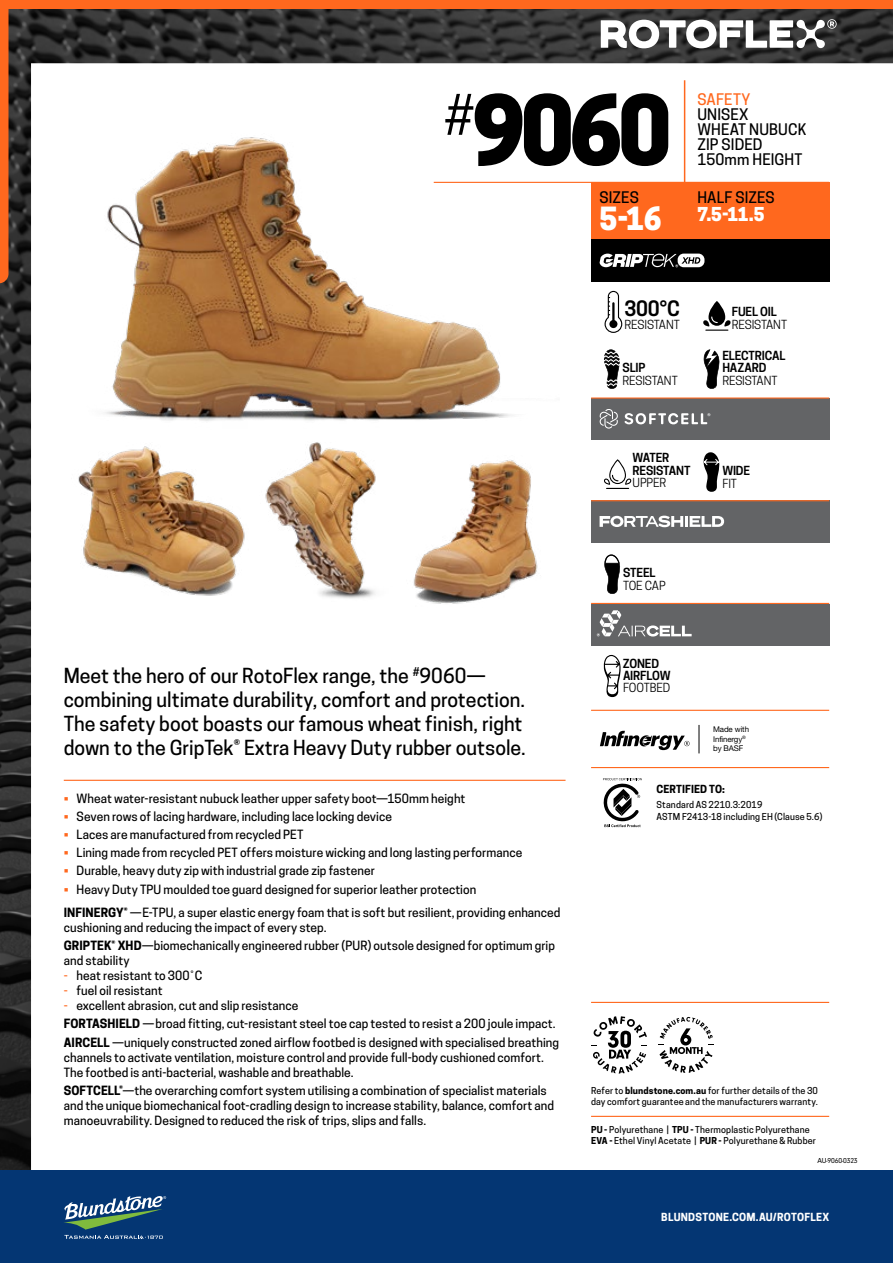
<style>
.page{position:relative;width:893px;height:1263px;background:#fff}
.page>*{position:absolute;margin:0;border:0;box-sizing:border-box;transform-origin:0 0}
.t1{font:800 90px "Cooper Hewitt";color:#000}
.t2{font:800 30px "Cooper Hewitt";color:#fff}
.t3{font:600 19.95px "Cooper Hewitt";color:#000}
.t4{font:500 19.5px/24px "Cooper Hewitt";color:#000}
.t5{font:800 18px "Cooper Hewitt";color:#fff}
.t6{font:500 15px/15px "Cooper Hewitt";letter-spacing:.01em;color:#000}
.t7{font:500 15px "Cooper Hewitt";letter-spacing:.015em;color:#ff681e}
.t8{font:500 12px/18.1px "Cooper Hewitt";letter-spacing:.005em;color:#000}
.t9{font:600 11.85px "Cooper Hewitt";letter-spacing:-.015em;color:#000}
.t10{font:11.85px "Cooper Hewitt";letter-spacing:-.015em;color:#000}
.t11{font:700 10.5px "Cooper Hewitt";letter-spacing:.02em;color:#fff}
.t12{font:700 10.5px "Cooper Hewitt";letter-spacing:.005em;color:#000}
.t13{font:500 9px/10.8px "Cooper Hewitt";letter-spacing:.015em;color:#000}
.t14{font:7.95px/9.3px "Helvetica Neue";letter-spacing:-.015em;color:#000}
.t15{font:7.5px "Neuzeit Gro";letter-spacing:-.025em;color:#000}
.s1{color:#ff681e}
.s2{font-weight:700}
</style>
<div class="page">
<img style="left:0;top:9px;width:893px;height:1161px">
<div style="left:0;top:0;width:893px;height:9px;background:#ff681e"></div>
<div style="left:0;top:1170px;width:893px;height:93px;background:#043673"></div>
<svg style="left:64px;top:1196px;width:102px;height:43px"></svg>
<svg style="left:601px;top:19px;width:236px;height:29px"></svg>
<div style="left:0;top:9px;width:9px;height:274px;background:#ff681e"></div>
<img style="left:6px;top:63px;width:554px;height:383px">
<img style="left:399px;top:445px;width:167px;height:162px">
<img style="left:207px;top:434px;width:215px;height:168px">
<img style="left:64px;top:443px;width:185px;height:164px">
<div style="left:591px;top:182px;width:238px;height:57px;background:#ff681e"></div>
<div style="left:591px;top:239px;width:238px;height:43px;background:#000"></div>
<div style="left:591px;top:399px;width:238px;height:41px;background:#636466"></div>
<div style="left:591px;top:604px;width:238px;height:41px;background:#636466"></div>
<div style="left:591px;top:500px;width:238px;height:43px;background:#636466"></div>
<hr style="left:591px;top:603px;width:238px;height:1px;background:#ff681e">
<hr style="left:591px;top:500px;width:238px;height:1px;background:#ff681e">
<hr style="left:591px;top:397px;width:238px;height:2px;background:#ff681e">
<svg style="left:592px;top:1016px;width:55px;height:57px"></svg>
<svg style="left:659px;top:1017px;width:55px;height:56px"></svg>
<svg style="left:600px;top:254px;width:104px;height:13px"></svg>
<svg style="left:703px;top:349px;width:17px;height:40px"></svg>
<svg style="left:604px;top:349px;width:16px;height:40px"></svg>
<svg style="left:604px;top:554px;width:17px;height:40px"></svg>
<svg style="left:604px;top:655px;width:17px;height:42px"></svg>
<svg style="left:600px;top:410px;width:18px;height:19px"></svg>
<svg style="left:624px;top:413px;width:86px;height:11px"></svg>
<svg style="left:597px;top:610px;width:95px;height:26px"></svg>
<svg style="left:604px;top:459px;width:28px;height:30px"></svg>
<svg style="left:604px;top:291px;width:18px;height:42px"></svg>
<div style="left:609px;top:320px;width:8px;height:8px;background:#000;border-radius:50%"></div>
<hr style="left:612px;top:303px;width:3px;height:21px;background:#000">
<svg style="left:699px;top:725px;width:1px;height:28px"></svg>
<svg style="left:600px;top:731px;width:90px;height:19px"></svg>
<svg style="left:603px;top:778px;width:39px;height:49px"></svg>
<svg style="left:600px;top:516px;width:124px;height:11px"></svg>
<svg style="left:703px;top:301px;width:28px;height:30px"></svg>
<svg style="left:703px;top:451px;width:17px;height:41px"></svg>
<hr style="left:578px;top:138px;width:1px;height:95px;background:#fff">
<hr style="left:64px;top:780px;width:502px;height:1px;background:#ff681e">
<hr style="left:591px;top:1116px;width:238px;height:1px;background:#ff681e">
<hr style="left:591px;top:1002px;width:238px;height:1px;background:#ff681e">
<hr style="left:684px;top:80px;width:1px;height:102px;background:#ff681e">
<hr style="left:434px;top:182px;width:395px;height:1px;background:#ff681e">
<hr style="left:591px;top:710px;width:238px;height:1px;background:#ff681e">
<hr style="left:591px;top:767px;width:238px;height:1px;background:#ff681e">
<h1 class="t1" style="left:444px;top:77px;width:230px"><sup>#</sup>9060</h1>
<p class="t6" style="left:600px;top:190px;width:41px">SIZES</p>
<h2 class="t2" style="left:600px;top:201px;width:64px">5-16</h2>
<p class="t7" style="left:697px;top:90px;width:55px">SAFETY</p>
<p class="t6" style="left:697px;top:107px;width:111px">UNISEX<br>WHEAT NUBUCK<br>ZIP SIDED<br>150mm HEIGHT</p>
<p class="t6" style="left:697px;top:190px;width:79px">HALF SIZES</p>
<h3 class="t5" style="left:697px;top:203px;width:69px">7.5-11.5</h3>
<h3 class="t3" style="left:625px;top:297px;width:57px">300°C</h3>
<p class="t10" style="left:625px;top:317px;width:57px">RESISTANT</p>
<p class="t9" style="left:623px;top:361px;width:24px">SLIP</p>
<p class="t10" style="left:623px;top:373px;width:57px">RESISTANT</p>
<p class="t9" style="left:632px;top:451px;width:38px">WATER</p>
<p class="t9" style="left:732px;top:305px;width:46px">FUEL OIL</p>
<p class="t10" style="left:732px;top:317px;width:57px">RESISTANT</p>
<p class="t9" style="left:722px;top:348px;width:65px">ELECTRICAL</p>
<p class="t10" style="left:722px;top:373px;width:57px">RESISTANT</p>
<p class="t9" style="left:722px;top:361px;width:46px">HAZARD</p>
<p class="t9" style="left:632px;top:463px;width:59px">RESISTANT</p>
<p class="t10" style="left:633px;top:476px;width:35px">UPPER</p>
<p class="t9" style="left:623px;top:566px;width:34px">STEEL</p>
<p class="t10" style="left:623px;top:578px;width:44px">TOE CAP</p>
<p class="t9" style="left:722px;top:464px;width:29px">WIDE</p>
<p class="t10" style="left:722px;top:476px;width:16px">FIT</p>
<p class="t9" style="left:623px;top:656px;width:38px">ZONED</p>
<h3 class="t4" style="left:64px;top:663px;width:464px">Meet the hero of our RotoFlex range, the <sup>#</sup>9060— combining ultimate durability, comfort and protection.<br>The safety boot boasts our famous wheat finish, right down to the GripTek® Extra Heavy Duty rubber outsole.</h3>
<p class="t8" style="left:64px;top:789px;width:403px"><span class="s1">•</span> Wheat water-resistant nubuck leather upper safety boot—150mm height</p>
<p class="t8" style="left:64px;top:807px;width:330px"><span class="s1">•</span> Seven rows of lacing hardware, including lace locking device</p>
<p class="t8" style="left:64px;top:825px;width:241px"><span class="s1">•</span> Laces are manufactured from recycled PET</p>
<p class="t8" style="left:64px;top:844px;width:460px"><span class="s1">•</span> Lining made from recycled PET offers moisture wicking and long lasting performance</p>
<p class="t8" style="left:64px;top:862px;width:313px"><span class="s1">•</span> Durable, heavy duty zip with industrial grade zip fastener</p>
<p class="t8" style="left:64px;top:877px;width:498px;line-height:23.5px"><span class="s1">•</span> Heavy Duty TPU moulded toe guard designed for superior leather protection<br><span class="s2">INFINERGY®</span> —E-TPU, a super elastic energy foam that is soft but resilient, providing enhanced</p>
<p class="t8" style="left:64px;top:918px;width:493px">cushioning and reducing the impact of every step.<br><span class="s2">GRIPTEK® XHD</span>—biomechanically engineered rubber (PUR) outsole designed for optimum grip</p>
<p class="t8" style="left:64px;top:952px;width:67px">and stability</p>
<p class="t8" style="left:64px;top:967px;width:140px"><span class="s1">-</span> heat resistant to 300˚C</p>
<p class="t8" style="left:64px;top:982px;width:101px"><span class="s1">-</span> fuel oil resistant</p>
<p class="t8" style="left:64px;top:997px;width:497px"><span class="s1">-</span> excellent abrasion, cut and slip resistance<br><span class="s2">FORTASHIELD</span> —broad fitting, cut-resistant steel toe cap tested to resist a 200 joule impact.<br><span class="s2">AIRCELL</span> —uniquely constructed zoned airflow footbed is designed with specialised breathing</p>
<p class="t8" style="left:64px;top:1050px;width:481px;line-height:15px">channels to activate ventilation, moisture control and provide full-body cushioned comfort.<br>The footbed is anti-bacterial, washable and breathable.</p>
<p class="t8" style="left:64px;top:1083px;width:492px;line-height:15px"><span class="s2">SOFTCELL®</span>—the overarching comfort system utilising a combination of specialist materials and the unique biomechanical foot-cradling design to increase stability, balance, comfort and manoeuvrability. Designed to reduced the risk of trips, slips and falls.</p>
<p class="t13" style="left:591px;top:1085px;width:228px">Refer to <span class="s2">blundstone.com.au</span> for further details of the 30 day comfort guarantee and the manufacturers warranty.</p>
<p class="t13" style="left:591px;top:1124px;width:226px"><span class="s2">PU -</span> Polyurethane | <span class="s2">TPU -</span> Thermoplastic Polyurethane<br><span class="s2">EVA -</span> Ethel Vinyl Acetate | <span class="s2">PUR -</span> Polyurethane &amp; Rubber</p>
<p class="t9" style="left:623px;top:668px;width:49px">AIRFLOW</p>
<p class="t10" style="left:623px;top:681px;width:49px">FOOTBED</p>
<p class="t14" style="left:713px;top:725px;width:37px">Made with<br>Infinergy<sup>® </sup>by BASF</p>
<p class="t12" style="left:657px;top:783px;width:70px">CERTIFIED TO:</p>
<p class="t13" style="left:657px;top:799px;width:167px;line-height:12px">Standard AS 2210.3:2019<br>ASTM F2413-18 including EH (Clause 5.6)</p>
<p class="t15" style="left:817px;top:1156px;width:42px">AU-9060-0323</p>
<p class="t11" style="left:661px;top:1211px;width:170px">BLUNDSTONE.COM.AU/ROTOFLEX</p>
</div>
